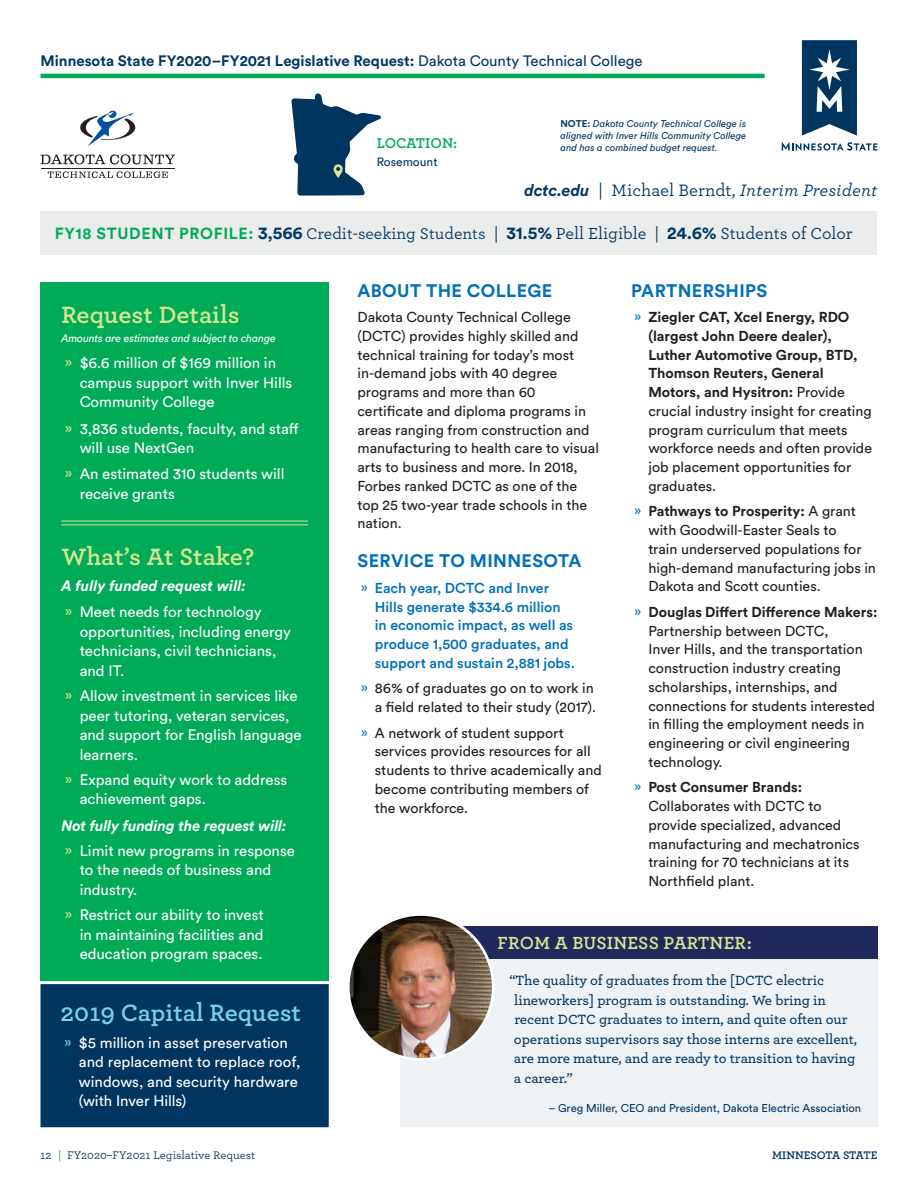
<style>
.page{position:relative;width:918px;height:1188px;background:#fff}
.page>*{position:absolute;margin:0;border:0;box-sizing:border-box;transform-origin:0 0}
.t1{font:700 22.5px "Archer S Sm";color:#d8e592}
.t2{font:700 22.5px "Archer S Sm";color:#78d0e4}
.t3{font:700 18px "Circular Std";letter-spacing:.02em;color:#006fba}
.t4{font:700 16.8px "Archer S Sm";letter-spacing:.01em;color:#d8e592}
.t5{font:italic 500 15.75px "Archer S Sm";color:#003864}
.t6{font:500 15.3px "Archer S Sm";letter-spacing:-.005em;color:#003864}
.t7{font:15px/19.5px "Circular Std";color:#fff}
.t8{font:700 15px "Circular Std";color:#003864}
.t9{font:italic 700 15px "Circular Std";letter-spacing:-.01em;color:#fff}
.t10{font:14.25px/18.8px "Circular Std";color:#231f20}
.t11{font:500 14.25px/18.8px "Circular Std";color:#006fba}
.t12{font:700 13.5px "Archer S Sm";color:#00ab57}
.t13{font:600 12.75px/19.5px "Archer S Sm";letter-spacing:-.01em;color:#003864}
.t14{font:12px "Circular Std";color:#003864}
.t15{font:11.25px "Circular Std";color:#003864}
.t16{font:italic 10.8px "Circular Std";letter-spacing:-.01em;color:#fff}
.t17{font:500 10.5px "Archer S Sm";color:#003560}
.t18{font:700 10.5px "Archer S Sm";letter-spacing:-.01em;color:#003560}
.t19{font:italic 9.75px/12px "Circular Std";color:#003864;text-align:justify}
.s1{font-weight:400}
.s2{font-weight:700;font-style:normal}
.s3{font-family:"Circular Std";font-weight:700;font-size:16.5px}
.s4{font-style:normal}
.s5{font-family:"Circular Std";font-weight:700;font-size:16.05px;color:#00ab57}
.s6{font-family:"Circular Std";font-weight:700;font-size:17.4px}
.s7{font-size:14.85px}
.s8{color:#d8e592}
.s9{color:#78d0e4}
.s10{color:#006fba}
.s11{font-weight:700}
.s12{color:#00ab57}
</style>
<div class="page">
<svg style="left:782px;top:142px;width:96px;height:9px"></svg>
<svg style="left:802px;top:40px;width:55px;height:96px"></svg>
<hr style="left:40px;top:74px;width:725px;height:4px;background:#00ab57">
<div style="left:40px;top:212px;width:838px;height:43px;background:#ebecec"></div>
<div style="left:40px;top:282px;width:289px;height:845px;background:#00ab57"></div>
<svg style="left:286px;top:73px;width:100px;height:139px"></svg>
<svg style="left:80px;top:111px;width:55px;height:36px"></svg>
<svg style="left:40px;top:154px;width:135px;height:10px"></svg>
<svg style="left:48px;top:171px;width:120px;height:7px"></svg>
<hr style="left:41px;top:168px;width:134px;height:1px;background:#231f20">
<hr style="left:61px;top:521px;width:247px;height:1px;background:#d8e592">
<hr style="left:61px;top:524px;width:247px;height:1px;background:#d8e592">
<div style="left:400px;top:940px;width:478px;height:187px;background:#eff2f5"></div>
<div style="left:400px;top:926px;width:478px;height:32px;background:#20285c"></div>
<img style="left:348px;top:914px;width:145px;height:145px;border-radius:73px">
<div style="left:347px;top:913px;width:148px;height:148px;border:3px solid #fff;border-radius:50%"></div>
<div style="left:40px;top:981px;width:289px;height:147px;background:#003560"></div>
<p class="t8" style="left:40px;top:51px;width:604px">Minnesota State FY2020–FY2021 Legislative Request: <span class="s1">Dakota County Technical College</span></p>
<p class="t12" style="left:377px;top:132px;width:82px">LOCATION:</p>
<p class="t14" style="left:377px;top:155px;width:62px">Rosemount</p>
<p class="t19" style="left:561px;top:117px;width:187px"><span class="s2">NOTE:</span> Dakota County Technical College is aligned with Inver Hills Community College and has a combined budget request.</p>
<p class="t5" style="left:524px;top:178px;width:355px"><span class="s3">dctc.edu</span> <span class="s4">| Michael Berndt,</span> Interim President</p>
<p class="t6" style="left:55px;top:222px;width:799px"><span class="s5">FY18 STUDENT PROFILE:</span> <span class="s6">3,566</span> <span class="s7">Credit-seeking Students</span> | <span class="s6">31.5%</span> Pell Eligible | <span class="s6">24.6%</span> Students of Color</p>
<p class="t1" style="left:61px;top:296px;width:180px">Request Details</p>
<p class="t16" style="left:61px;top:332px;width:216px">Amounts are estimates and subject to change</p>
<p class="t7" style="left:80px;top:353px;width:214px;text-indent:-15px"><span class="s8">»</span> $6.6 million of $169 million in campus support with Inver Hills<br>Community College</p>
<p class="t7" style="left:80px;top:419px;width:221px;text-indent:-15px"><span class="s8">»</span> 3,836 students, faculty, and staff will use NextGen</p>
<p class="t7" style="left:80px;top:464px;width:206px;text-indent:-15px"><span class="s8">»</span> An estimated 310 students will receive grants</p>
<p class="t1" style="left:61px;top:538px;width:195px">What’s At Stake?</p>
<p class="t9" style="left:61px;top:576px;width:186px">A fully funded request will:</p>
<p class="t7" style="left:80px;top:602px;width:213px;text-indent:-15px"><span class="s8">»</span> Meet needs for technology opportunities, including energy technicians, civil technicians, and IT.</p>
<p class="t7" style="left:80px;top:686px;width:224px;text-indent:-15px"><span class="s8">»</span> Allow investment in services like peer tutoring, veteran services, and support for English language learners.</p>
<p class="t7" style="left:80px;top:770px;width:209px;text-indent:-15px"><span class="s8">»</span> Expand equity work to address achievement gaps.</p>
<p class="t9" style="left:61px;top:816px;width:227px">Not fully funding the request will:</p>
<p class="t7" style="left:80px;top:841px;width:217px;text-indent:-15px"><span class="s8">»</span> Limit new programs in response to the needs of business and industry.</p>
<p class="t7" style="left:80px;top:905px;width:186px;text-align:justify;text-indent:-15px"><span class="s8">»</span> Restrict our ability to invest in maintaining facilities and education program spaces.</p>
<p class="t2" style="left:61px;top:994px;width:242px">2019 Capital Request</p>
<p class="t7" style="left:79px;top:1032px;width:223px;text-indent:-15px"><span class="s9">»</span> $5 million in asset preservation and replacement to replace roof, windows, and security hardware (with Inver Hills)</p>
<p class="t3" style="left:358px;top:279px;width:196px">ABOUT THE COLLEGE</p>
<p class="t10" style="left:357px;top:308px;width:243px">Dakota County Technical College (DCTC) provides highly skilled and technical training for today’s most in-demand jobs with 40 degree programs and more than 60 certificate and diploma programs in areas ranging from construction and manufacturing to health care to visual arts to business and more. In 2018,<br>Forbes ranked DCTC as one of the top 25 two-year trade schools in the nation.</p>
<p class="t3" style="left:358px;top:549px;width:225px">SERVICE TO MINNESOTA</p>
<p class="t11" style="left:375px;top:578px;width:202px;text-indent:-14px"><span class="s1">»</span> Each year, DCTC and Inver<br>Hills generate $334.6 million in economic impact, as well as produce 1,500 graduates, and support and sustain 2,881 jobs.</p>
<p class="t10" style="left:361px;top:679px;width:236px;text-align:right"><span class="s10">»</span> 86% of graduates go on to work in a field related to their study (2017).</p>
<p class="t10" style="left:375px;top:723px;width:228px;text-indent:-14px"><span class="s10">»</span> A network of student support services provides resources for all students to thrive academically and become contributing members of the workforce.</p>
<p class="t3" style="left:631px;top:279px;width:138px">PARTNERSHIPS</p>
<p class="t10" style="left:648px;top:308px;width:225px;text-indent:-14px"><span class="s10">»</span> <span class="s11">Ziegler CAT, Xcel Energy, RDO (largest John Deere dealer),<br>Luther Automotive Group, BTD,<br>Thomson Reuters, General<br>Motors, and Hysitron:</span> Provide crucial industry insight for creating program curriculum that meets workforce needs and often provide job placement opportunities for graduates.</p>
<p class="t10" style="left:648px;top:502px;width:229px;text-indent:-14px"><span class="s10">»</span> <span class="s11">Pathways to Prosperity:</span> A grant with Goodwill-Easter Seals to<br>train underserved populations for high-demand manufacturing jobs in<br>Dakota and Scott counties.</p>
<p class="t10" style="left:648px;top:602px;width:231px;text-indent:-14px"><span class="s10">»</span> <span class="s11">Douglas Differt Difference Makers:<br></span>Partnership between DCTC,<br>Inver Hills, and the transportation construction industry creating scholarships, internships, and connections for students interested in filling the employment needs in engineering or civil engineering technology.</p>
<p class="t10" style="left:648px;top:778px;width:213px;text-indent:-14px"><span class="s10">»</span> <span class="s11">Post Consumer Brands:<br></span>Collaborates with DCTC to provide specialized, advanced manufacturing and mechatronics training for 70 technicians at its<br>Northfield plant.</p>
<p class="t4" style="left:498px;top:928px;width:256px">FROM A BUSINESS PARTNER:</p>
<p class="t13" style="left:514px;top:970px;width:345px;text-indent:-5px">“The quality of graduates from the [DCTC electric lineworkers] program is outstanding. We bring in recent DCTC graduates to intern, and quite often our operations supervisors say those interns are excellent, are more mature, and are ready to transition to having a career.”</p>
<p class="t15" style="left:549px;top:1102px;width:314px">– Greg Miller, CEO and President, Dakota Electric Association</p>
<p class="t17" style="left:40px;top:1147px;width:216px">12 <span class="s12">|</span> FY2020–FY2021 Legislative Request</p>
<p class="t18" style="left:772px;top:1146px;width:107px">MINNESOTA STATE</p>
</div>
